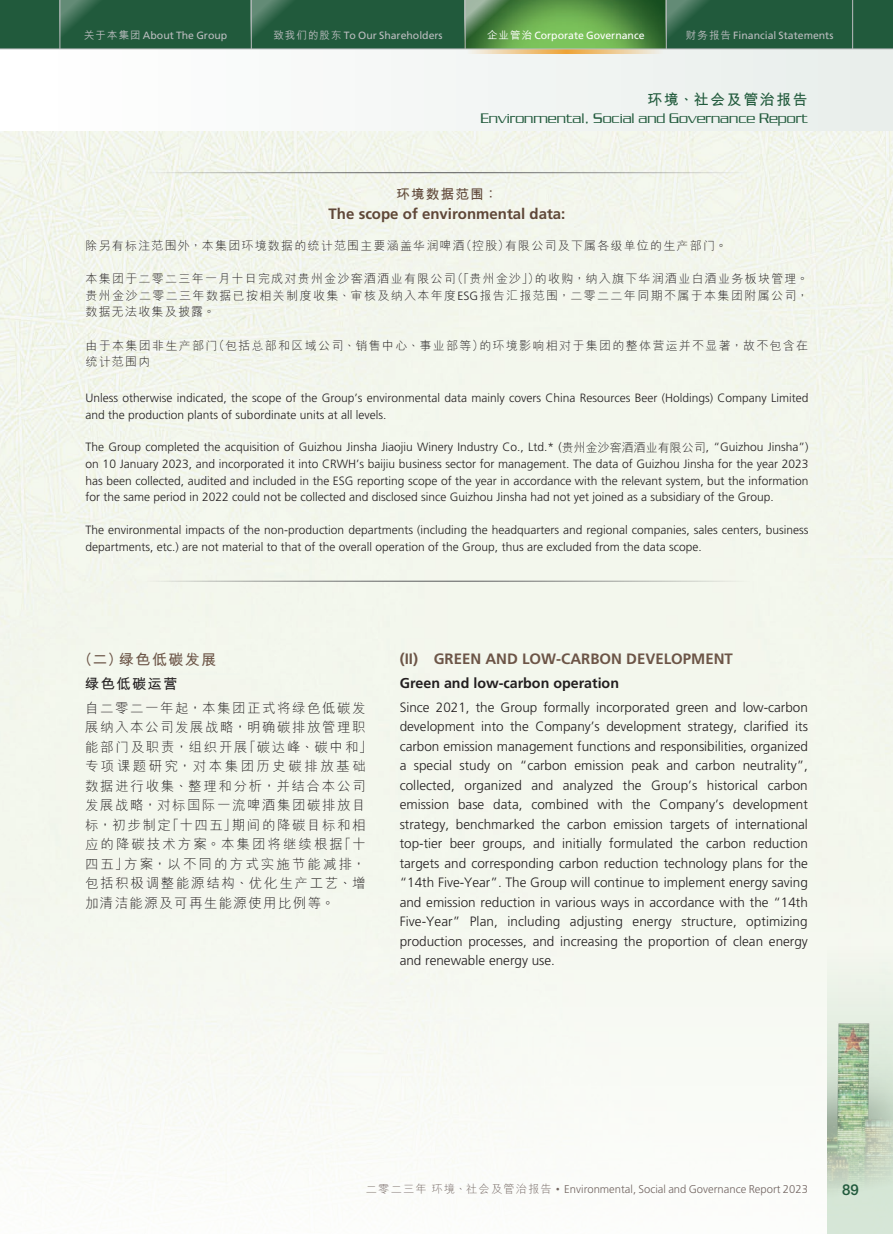
<style>
.page{position:relative;width:893px;height:1234px;background:#fff}
.page>*{position:absolute;margin:0;border:0;box-sizing:border-box;transform-origin:0 0}
.t1{font:300 15px "Serpentine Std";color:#215a3c}
.t2{font:700 15px "Frutiger LT Std";color:#6c5547}
.t3{font:700 15px "Frutiger LT Std";color:#5f4738}
.t4{font:700 15px "M Hei HKS";letter-spacing:.1em;color:#215a3c}
.t5{font:700 15px "M Hei HKS";letter-spacing:.1em;color:#6c5547}
.t6{font:500 15px "Helvetica Neue LT Std";color:#215a3c}
.t7{font:700 14.25px "Frutiger LT Std";color:#231f20}
.t8{font:700 14.25px "M Hei HKS";letter-spacing:.1em;color:#231f20}
.t9{font:300 13.5px/19.5px "Frutiger LT Std";color:#231f20;text-align:justify}
.t10{font:300 13.5px/19.5px "M Hei HKS";letter-spacing:.125em;color:#231f20}
.t11{font:700 13.5px "M Hei HKS";letter-spacing:.1em;color:#5f4738}
.t12{font:300 12px/16.6px "Frutiger LT Std";color:#231f20}
.t13{font:300 12px/16.5px "M Hei HKS";letter-spacing:.11em;color:#231f20;text-align:justify}
.t14{font:300 11.25px "Frutiger LT Std";color:#726561}
.t15{font:10.5px "Frutiger LT Std";color:#bcbdc0}
.t16{font:10.5px "Frutiger LT Std";color:#fff}
.s1{font-family:"M Hei HKS";font-weight:500}
.s2{font-family:"Frutiger LT Std"}
.s3{font-family:"M Hei HKS"}
.s4{font-family:"M Hei HKS";font-size:7.5px}
</style>
<div class="page">
<div style="left:0;top:49px;width:893px;height:83px;background:#f4f7f5"></div>
<img style="left:0;top:132px;width:893px;height:1074px">
<div style="left:827px;top:832px;width:66px;height:401px;background:#f3f7ed"></div>
<img style="left:827px;top:998px;width:66px;height:228px">
<div style="left:0;top:0;width:893px;height:49px;background:#215a3c"></div>
<img style="left:527px;top:0;width:139px;height:49px">
<hr style="left:852px;top:0;width:1px;height:49px;background:#bcbdc0">
<svg style="left:472px;top:50px;width:189px;height:3px"></svg>
<svg style="left:61px;top:0;width:38px;height:35px"></svg>
<svg style="left:252px;top:0;width:61px;height:49px"></svg>
<svg style="left:466px;top:0;width:61px;height:49px;background:#588d4e"></svg>
<svg style="left:667px;top:0;width:61px;height:49px"></svg>
<hr style="left:0;top:49px;width:893px;height:1px;background:#bcbdc0">
<hr style="left:251px;top:0;width:1px;height:49px;background:#bcbdc0">
<hr style="left:60px;top:0;width:1px;height:49px;background:#bcbdc0">
<hr style="left:465px;top:0;width:1px;height:49px;background:#bcbdc0">
<hr style="left:666px;top:0;width:1px;height:49px;background:#bcbdc0">
<hr style="left:85px;top:172px;width:723px;height:1px;background:#57585a">
<hr style="left:85px;top:580px;width:723px;height:1px;background:#57585a">
<p class="t15" style="left:84px;top:29px;width:145px"><span class="s1">關於本集團</span> About The Group</p>
<p class="t15" style="left:273px;top:29px;width:171px"><span class="s1">致我們的股東</span> To Our Shareholders</p>
<p class="t16" style="left:487px;top:29px;width:159px"><span class="s1">企業管治</span> Corporate Governance</p>
<p class="t15" style="left:686px;top:29px;width:149px"><span class="s1">財務報告</span> Financial Statements</p>
<p class="t4" style="left:647px;top:88px;width:162px">環境、社會及管治報告</p>
<p class="t1" style="left:481px;top:110px;width:329px">Environmental, Social and Governance Report</p>
<p class="t11" style="left:396px;top:184px;width:103px">環境數據範圍：</p>
<p class="t3" style="left:329px;top:205px;width:238px">The scope of environmental data:</p>
<p class="t13" style="left:86px;top:237px;width:643px">除另有標注範圍外，本集團環境數據的統計範圍主要涵蓋華潤啤酒（控股）有限公司及下屬各級單位的生產部門。</p>
<p class="t13" style="left:86px;top:270px;width:724px">本集團於二零二三年一月十日完成對貴州金沙窖酒酒業有限公司（「貴州金沙」）的收購，納入旗下華潤酒業白酒業務板塊管理。貴州金沙二零二三年數據已按相關制度收集、審核及納入本年度<span class="s2">ESG</span>報告匯報範圍，二零二二年同期不屬於本集團附屬公司，數據無法收集及披露。</p>
<p class="t13" style="left:86px;top:336px;width:724px">由於本集團非生產部門（包括總部和區域公司、銷售中心、事業部等）的環境影響相對於集團的整體營運並不顯著，故不包含在統計範圍內</p>
<p class="t12" style="left:86px;top:390px;width:724px">Unless otherwise indicated, the scope of the Group’s environmental data mainly covers China Resources Beer (Holdings) Company Limited and the production plants of subordinate units at all levels.</p>
<p class="t12" style="left:86px;top:438px;width:724px;text-align:justify">The Group completed the acquisition of Guizhou Jinsha Jiaojiu Winery Industry Co., Ltd.* (<span class="s3">貴州金沙窖酒酒業有限公司</span>, “Guizhou Jinsha”) on 10 January 2023, and incorporated it into CRWH’s baijiu business sector for management. The data of Guizhou Jinsha for the year 2023 has been collected, audited and included in the ESG reporting scope of the year in accordance with the relevant system, but the information for the same period in 2022 could not be collected and disclosed since Guizhou Jinsha had not yet joined as a subsidiary of the Group.</p>
<p class="t12" style="left:86px;top:522px;width:724px">The environmental impacts of the non-production departments (including the headquarters and regional companies, sales centers, business departments, etc.) are not material to that of the overall operation of the Group, thus are excluded from the data scope.</p>
<p class="t5" style="left:78px;top:648px;width:141px">（二）綠色低碳發展</p>
<p class="t8" style="left:85px;top:673px;width:94px">綠色低碳運營</p>
<p class="t10" style="left:85px;top:697px;width:289px">自二零二一年起，本集團正式將綠色低碳發展納入本公司發展戰略，明確碳排放管理職能部門及職責，組織開展「碳達峰、碳中和」專項課題研究，對本集團歷史碳排放基礎數據進行收集、整理和分析，並結合本公司發展戰略，對標國際一流啤酒集團碳排放目標，初步制定「十四五」期間的降碳目標和相應的降碳技術方案。本集團將繼續根據「十四五」方案，以不同的方式實施節能減排，包括積極調整能源結構、優化生產工藝、增加清潔能源及可再生能源使用比例等。</p>
<p class="t2" style="left:400px;top:650px;width:55px">(II) Green</p>
<p class="t2" style="left:485px;top:650px;width:12px">and</p>
<p class="t2" style="left:522px;top:650px;width:12px">low</p>
<p class="t2" style="left:556px;top:650px;width:16px">-carbon</p>
<p class="t2" style="left:626px;top:650px;width:11px">development</p>
<p class="t7" style="left:400px;top:674px;width:221px">Green and low-carbon operation</p>
<p class="t9" style="left:400px;top:697px;width:410px">Since 2021, the Group formally incorporated green and low-carbon development into the Company’s development strategy, clarified its carbon emission management functions and responsibilities, organized a special study on “carbon emission peak and carbon neutrality”, collected, organized and analyzed the Group’s historical carbon emission base data, combined with the Company’s development strategy, benchmarked the carbon emission targets of international top-tier beer groups, and initially formulated the carbon reduction targets and corresponding carbon reduction technology plans for the “14th Five-Year”. The Group will continue to implement energy saving and emission reduction in various ways in accordance with the “14th Five-Year” Plan, including adjusting energy structure, optimizing production processes, and increasing the proportion of clean energy and renewable energy use.</p>
<p class="t14" style="left:366px;top:1182px;width:443px"><span class="s3">二零二三年 環境、社會及管治報告</span> <span class="s4">•</span> Environmental, Social and Governance Report 2023</p>
<p class="t6" style="left:842px;top:1180px;width:18px">89</p>
</div>
